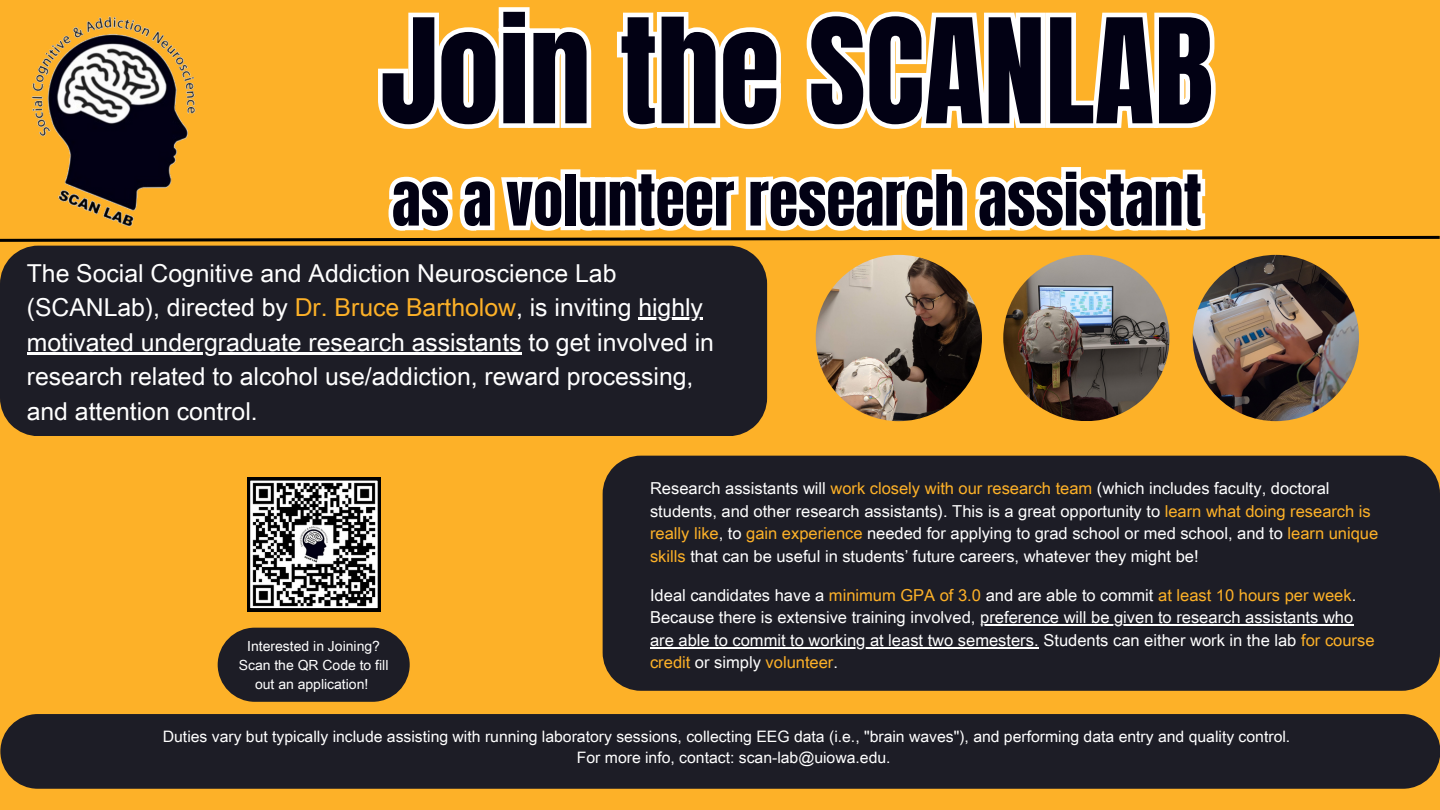
<style>
.page{position:relative;width:1440px;height:810px;background:#fdb128}
.page>*{position:absolute;margin:0;border:0;box-sizing:border-box;transform-origin:0 0}
.t1{font:123.4px "Anton";color:#020114}
.t2{font:59.7px "Anton";color:#020114}
.t3{font:24.7px/34.5px "Arial Unicode MS";color:#fff}
.t4{font:16.5px/22.5px "Arial Unicode MS";color:#fff}
.t5{font:15.8px "Arial Unicode MS";color:#fff}
.t6{font:14px/19.2px "Arial Unicode MS";color:#fff;text-align:center}
.s1{color:#fdb128}
</style>
<div class="page">
<svg style="left:378px;top:7px;width:838px;height:122px"></svg>
<svg style="left:381px;top:167px;width:829px;height:534px"></svg>
<svg style="left:247px;top:234px;width:1193px;height:9px"></svg>
<div style="left:0;top:246px;width:767px;height:190px;background:#1d1d26"></div>
<div style="left:603px;top:456px;width:837px;height:235px;background:#1d1d26"></div>
<img style="left:816px;top:255px;width:166px;height:166px;border-radius:50%">
<img style="left:1003px;top:255px;width:167px;height:166px;border-radius:50%">
<img style="left:1193px;top:255px;width:166px;height:166px;border-radius:50%">
<div style="left:0;top:714px;width:1440px;height:75px;background:#1d1d26;border-radius:37px"></div>
<div style="left:218px;top:628px;width:192px;height:74px;background:#1d1d26;border-radius:37px"></div>
<img style="left:0;top:16px;width:247px;height:287px">
<svg style="left:247px;top:478px;width:134px;height:133px;background:#767676"></svg>
<hr style="left:638px;top:318px;width:65px;height:2px;background:#fff">
<hr style="left:27px;top:352px;width:495px;height:2px;background:#fff">
<hr style="left:980px;top:625px;width:374px;height:1px;background:#fff">
<hr style="left:650px;top:647px;width:389px;height:2px;background:#fff">
<p class="t1" style="left:380px;top:-17px;width:835px">Join the SCANLAB</p>
<p class="t2" style="left:392px;top:158px;width:811px">as a volunteer research assistant</p>
<p class="t3" style="left:27px;top:255px;width:689px">The Social Cognitive and Addiction Neuroscience Lab (SCANLab), directed by <span class="s1">Dr. Bruce Bartholow</span>, is inviting highly motivated undergraduate research assistants to get involved in research related to alcohol use/addiction, reward processing, and attention control.</p>
<p class="t6" style="left:247px;top:636px;width:134px">Interested in Joining?</p>
<p class="t6" style="left:239px;top:655px;width:151px">Scan the QR Code to fill out an application!</p>
<p class="t4" style="left:650px;top:477px;width:730px">Research assistants will <span class="s1">work closely with our research team</span> (which includes faculty, doctoral students, and other research assistants). This is a great opportunity to <span class="s1">learn what doing research is really like</span>, to <span class="s1">gain experience</span> needed for applying to grad school or med school, and to <span class="s1">learn unique skills</span> that can be useful in students’ future careers, whatever they might be!</p>
<p class="t4" style="left:650px;top:583px;width:726px">Ideal candidates have a <span class="s1">minimum GPA of 3.0</span> and are able to commit <span class="s1">at least 10 hours per week</span>.<br>Because there is extensive training involved, preference will be given to research assistants who are able to commit to working at least two semesters. Students can either work in the lab <span class="s1">for course credit</span> or simply <span class="s1">volunteer</span>.</p>
<p class="t5" style="left:163px;top:725px;width:1129px">Duties vary but typically include assisting with running laboratory sessions, collecting EEG data (i.e., "brain waves"), and performing data entry and quality control.</p>
<p class="t5" style="left:577px;top:746px;width:315px">For more info, contact: scan-lab@uiowa.edu.</p>
</div>
